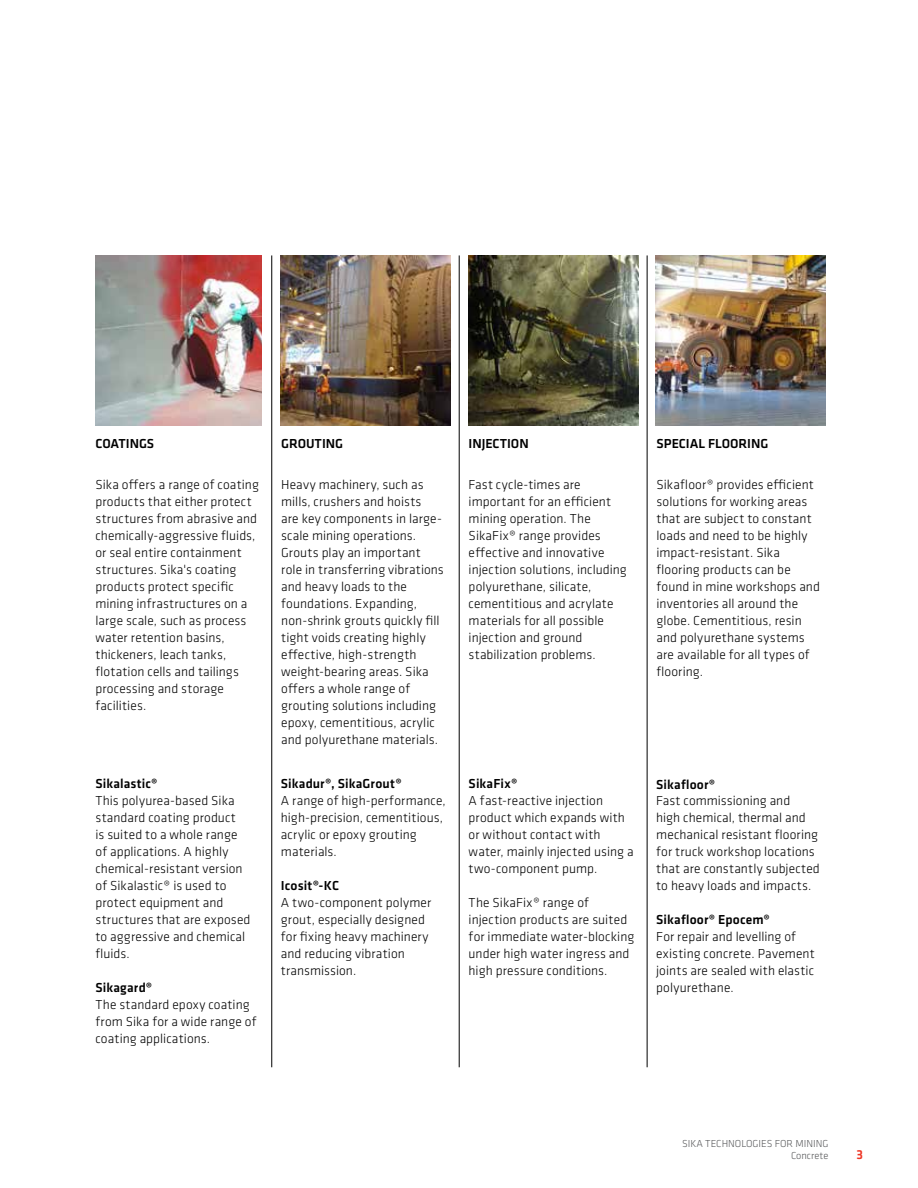
<style>
.page{position:relative;width:918px;height:1188px;background:#fff}
.page>*{position:absolute;margin:0;border:0;box-sizing:border-box;transform-origin:0 0}
.t1{font:300 13.5px/17px "Klavika";letter-spacing:.005em;color:#000}
.t2{font:500 13.5px "Klavika";letter-spacing:.005em;color:#000}
.t3{font:500 13.5px "Klavika";color:#ee3524}
.t4{font:300 10.5px/12.6px "Klavika";color:#58595b;text-align:right}
</style>
<div class="page">
<img style="left:468px;top:255px;width:170px;height:171px">
<img style="left:656px;top:255px;width:170px;height:171px">
<img style="left:95px;top:255px;width:166px;height:171px">
<img style="left:281px;top:255px;width:169px;height:171px">
<hr style="left:272px;top:255px;width:1px;height:812px;background:#000">
<hr style="left:459px;top:255px;width:1px;height:812px;background:#000">
<hr style="left:647px;top:255px;width:1px;height:812px;background:#000">
<p class="t2" style="left:95px;top:435px;width:60px">COATINGS</p>
<p class="t2" style="left:281px;top:435px;width:63px">GROUTING</p>
<p class="t2" style="left:469px;top:435px;width:62px">INJECTION</p>
<p class="t2" style="left:657px;top:435px;width:113px">SPECIAL FLOORING</p>
<p class="t1" style="left:95px;top:476px;width:165px">Sika offers a range of coating products that either protect structures from abrasive and chemically-aggressive fluids, or seal entire containment structures. Sika's coating products protect specific mining infrastructures on a large scale, such as process water retention basins, thickeners, leach tanks, flotation cells and tailings processing and storage facilities.</p>
<p class="t1" style="left:281px;top:476px;width:164px">Heavy machinery, such as mills, crushers and hoists<br>are key components in large&shy;scale mining operations.<br>Grouts play an important role in transferring vibrations and heavy loads to the foundations. Expanding, non-shrink grouts quickly fill tight voids creating highly effective, high-strength weight-bearing areas. Sika offers a whole range of grouting solutions including epoxy, cementitious, acrylic and polyurethane materials.</p>
<p class="t1" style="left:469px;top:476px;width:160px">Fast cycle-times are important for an efficient mining operation. The<br>SikaFix® range provides effective and innovative injection solutions, including polyurethane, silicate, cementitious and acrylate materials for all possible injection and ground stabilization problems.</p>
<p class="t1" style="left:657px;top:476px;width:165px">Sikafloor® provides efficient solutions for working areas that are subject to constant loads and need to be highly impact-resistant. Sika flooring products can be found in mine workshops and inventories all around the globe. Cementitious, resin and polyurethane systems are available for all types of flooring.</p>
<p class="t2" style="left:95px;top:775px;width:64px">Sikalastic®</p>
<p class="t1" style="left:95px;top:792px;width:157px">This polyurea-based Sika standard coating product<br>is suited to a whole range of applications. A highly chemical-resistant version of Sikalastic® is used to protect equipment and structures that are exposed to aggressive and chemical fluids.</p>
<p class="t2" style="left:95px;top:978px;width:58px">Sikagard®</p>
<p class="t1" style="left:95px;top:996px;width:163px">The standard epoxy coating from Sika for a wide range of coating applications.</p>
<p class="t2" style="left:281px;top:775px;width:122px">Sikadur®, SikaGrout®</p>
<p class="t1" style="left:281px;top:792px;width:166px">A range of high-performance, high-precision, cementitious, acrylic or epoxy grouting materials.</p>
<p class="t2" style="left:281px;top:877px;width:60px">Icosit®-KC</p>
<p class="t1" style="left:281px;top:894px;width:152px">A two-component polymer grout, especially designed for fixing heavy machinery and reducing vibration transmission.</p>
<p class="t2" style="left:469px;top:775px;width:50px">SikaFix®</p>
<p class="t1" style="left:469px;top:792px;width:166px">A fast-reactive injection product which expands with or without contact with water, mainly injected using a two-component pump.</p>
<p class="t1" style="left:469px;top:894px;width:167px">The SikaFix® range of injection products are suited for immediate water-blocking under high water ingress and high pressure conditions.</p>
<p class="t2" style="left:656px;top:775px;width:61px">Sikafloor®</p>
<p class="t1" style="left:656px;top:792px;width:165px">Fast commissioning and<br>high chemical, thermal and mechanical resistant flooring for truck workshop locations that are constantly subjected to heavy loads and impacts.</p>
<p class="t2" style="left:656px;top:911px;width:115px">Sikafloor® Epocem®</p>
<p class="t1" style="left:656px;top:928px;width:160px">For repair and levelling of existing concrete. Pavement joints are sealed with elastic polyurethane.</p>
<p class="t4" style="left:682px;top:1137px;width:148px">SIKA TECHNOLOGIES FOR MINING<br>Concrete</p>
<p class="t3" style="left:857px;top:1146px;width:8px">3</p>
</div>
